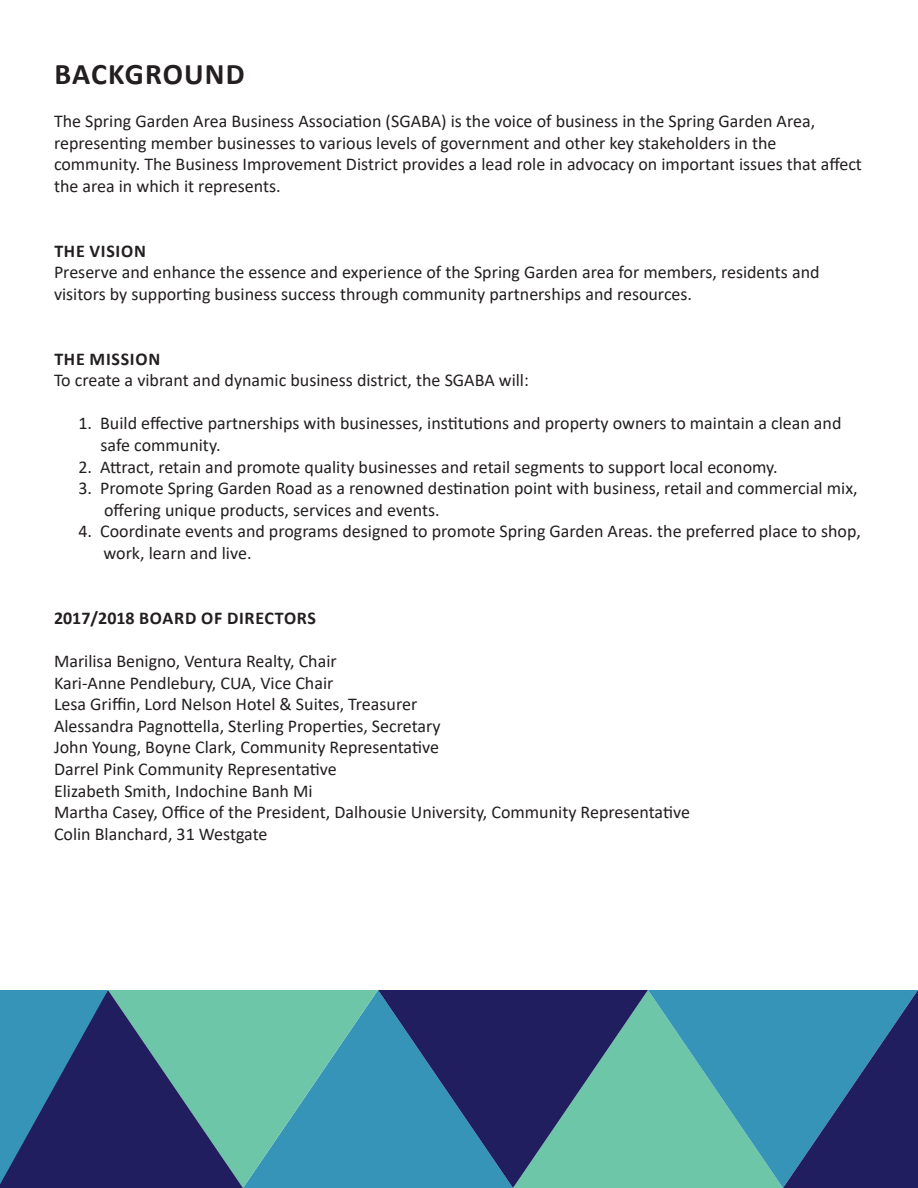
<style>
.page{position:relative;width:918px;height:1188px;background:#fff}
.page>*{position:absolute;margin:0;border:0;box-sizing:border-box;transform-origin:0 0}
.t1{font:700 30px "Calibri";letter-spacing:.04em;color:#231f20}
.t2{font:18px/21.6px "Calibri";color:#231f20}
.t3{font:700 18px "Calibri";letter-spacing:.04em;color:#231f20}
</style>
<div class="page">
<svg style="left:378px;top:990px;width:270px;height:198px;background:#396587"></svg>
<svg style="left:648px;top:990px;width:135px;height:198px;background:#52adaf"></svg>
<svg style="left:243px;top:990px;width:135px;height:198px;background:#52adaf"></svg>
<svg style="left:0;top:990px;width:243px;height:198px;background:#466f82"></svg>
<svg style="left:0;top:990px;width:108px;height:194px;background:#2c598c"></svg>
<svg style="left:783px;top:990px;width:135px;height:198px;background:#2c5a8c"></svg>
<h1 class="t1" style="left:55px;top:53px;width:192px">BACKGROUND</h1>
<p class="t2" style="left:54px;top:110px;width:810px">The Spring Garden Area Business Association (SGABA) is the voice of business in the Spring Garden Area, representing member businesses to various levels of government and other key stakeholders in the community. The Business Improvement District provides a lead role in advocacy on important issues that affect the area in which it represents.</p>
<p class="t3" style="left:54px;top:238px;width:93px">THE VISION</p>
<p class="t2" style="left:54px;top:261px;width:767px">Preserve and enhance the essence and experience of the Spring Garden area for members, residents and visitors by supporting business success through community partnerships and resources.</p>
<p class="t3" style="left:54px;top:346px;width:107px">THE MISSION</p>
<p class="t2" style="left:54px;top:369px;width:476px">To create a vibrant and dynamic business district, the SGABA will:</p>
<p class="t2" style="left:101px;top:412px;width:742px;text-indent:-22px">1. Build effective partnerships with businesses, institutions and property owners to maintain a clean and safe community.</p>
<p class="t2" style="left:78px;top:455px;width:701px">2. Attract, retain and promote quality businesses and retail segments to support local economy.</p>
<p class="t2" style="left:104px;top:477px;width:755px;text-indent:-26px">3. Promote Spring Garden Road as a renowned destination point with business, retail and commercial mix, offering unique products, services and events.</p>
<p class="t2" style="left:103px;top:520px;width:759px;text-indent:-25px">4. Coordinate events and programs designed to promote Spring Garden Areas. the preferred place to shop, work, learn and live.</p>
<p class="t3" style="left:54px;top:605px;width:264px">2017/2018 BOARD OF DIRECTORS</p>
<p class="t2" style="left:54px;top:650px;width:637px">Marilisa Benigno, Ventura Realty, Chair<br>Kari-Anne Pendlebury, CUA, Vice Chair<br>Lesa Griffin, Lord Nelson Hotel &amp; Suites, Treasurer<br>Alessandra Pagnottella, Sterling Properties, Secretary<br>John Young, Boyne Clark, Community Representative<br>Darrel Pink Community Representative<br>Elizabeth Smith, Indochine Banh Mi<br>Martha Casey, Office of the President, Dalhousie University, Community Representative Colin Blanchard, 31 Westgate</p>
</div>
